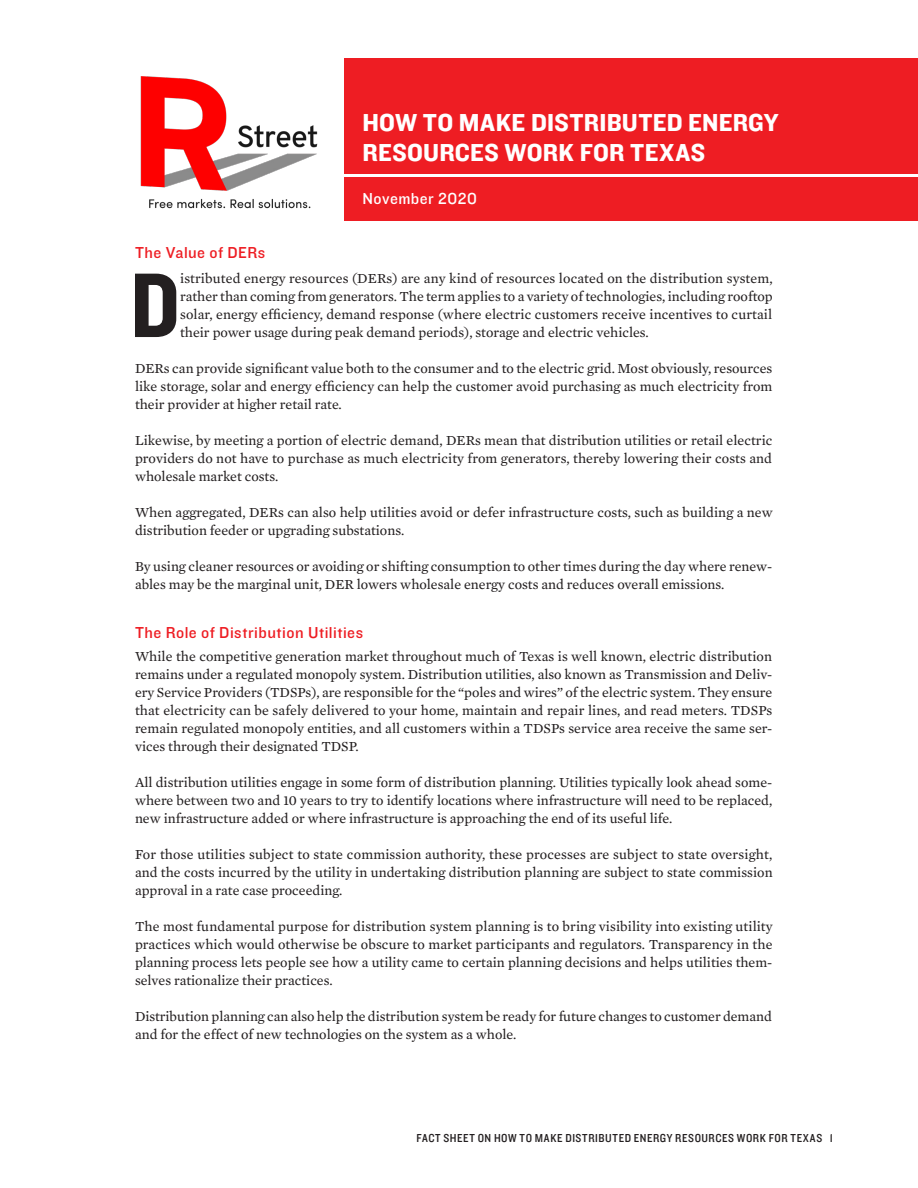
<style>
.page{position:relative;width:918px;height:1188px;background:#fff}
.page>*{position:absolute;margin:0;border:0;box-sizing:border-box;transform-origin:0 0}
.firstbody{font:95.25px "Knockout HTF50 Welterweight";color:#231f20}
.bröd{font:25.5px/30px "Knockout HTF51 Middleweight";letter-spacing:.01em;color:#fff}
.subheader{font:16.5px "Knockout HTF31 Junior Middlewt";letter-spacing:.03em;color:#ee1d23}
.bröd-2{font:16.5px "Knockout HTF31 Junior Middlewt";letter-spacing:.03em;color:#ee1d23}
.mellanrubrik{font:16.5px "Knockout HTF31 Junior Middlewt";letter-spacing:.03em;color:#fff}
.bröd-3{font:14.1px/18px "Mercury Text G2";color:#231f20;text-align:justify}
.firstbody-2{font:14.1px/18px "Mercury Text G2";color:#231f20;text-align:justify}
.t1{font:12px "Knockout HTF30 Junior Welterwt";letter-spacing:.05em;color:#231f20}
</style>
<div class="page">
<img style="left:140px;top:76px;width:178px;height:133px">
<div style="left:345px;top:58px;width:573px;height:116px;background:#ee1d23"></div>
<div style="left:345px;top:177px;width:573px;height:44px;background:#ee1d23"></div>
<p class="bröd" style="left:363px;top:108px;width:418px">HOW TO MAKE DISTRIBUTED ENERGY<br>RESOURCES WORK FOR TEXAS</p>
<p class="mellanrubrik" style="left:363px;top:190px;width:116px">November 2020</p>
<p class="bröd-2" style="left:135px;top:243px;width:132px">The Value of DERs</p>
<p class="firstbody" style="left:130px;top:256px;width:51px">D</p>
<p class="firstbody-2" style="left:180px;top:269px;width:594px">istributed energy resources (DERs) are any kind of resources located on the distribution system, rather than coming from generators. The term applies to a variety of technologies, including rooftop solar, energy efficiency, demand response (where electric customers receive incentives to curtail their power usage during peak demand periods), storage and electric vehicles.</p>
<p class="bröd-3" style="left:135px;top:359px;width:639px">DERs can provide significant value both to the consumer and to the electric grid. Most obviously, resources like storage, solar and energy efficiency can help the customer avoid purchasing as much electricity from their provider at higher retail rate.</p>
<p class="bröd-3" style="left:135px;top:431px;width:639px">Likewise, by meeting a portion of electric demand, DERs mean that distribution utilities or retail electric providers do not have to purchase as much electricity from generators, thereby lowering their costs and wholesale market costs.</p>
<p class="bröd-3" style="left:135px;top:503px;width:639px">When aggregated, DERs can also help utilities avoid or defer infrastructure costs, such as building a new distribution feeder or upgrading substations.</p>
<p class="bröd-3" style="left:135px;top:557px;width:639px">By using cleaner resources or avoiding or shifting consumption to other times during the day where renew&shy;ables may be the marginal unit, DER lowers wholesale energy costs and reduces overall emissions.</p>
<p class="subheader" style="left:135px;top:624px;width:230px">The Role of Distribution Utilities</p>
<p class="bröd-3" style="left:135px;top:647px;width:639px">While the competitive generation market throughout much of Texas is well known, electric distribution remains under a regulated monopoly system. Distribution utilities, also known as Transmission and Deliv&shy;ery Service Providers (TDSPs), are responsible for the “poles and wires” of the electric system. They ensure that electricity can be safely delivered to your home, maintain and repair lines, and read meters. TDSPs remain regulated monopoly entities, and all customers within a TDSPs service area receive the same ser&shy;vices through their designated TDSP.</p>
<p class="bröd-3" style="left:135px;top:773px;width:639px">All distribution utilities engage in some form of distribution planning. Utilities typically look ahead some&shy;where between two and 10 years to try to identify locations where infrastructure will need to be replaced, new infrastructure added or where infrastructure is approaching the end of its useful life.</p>
<p class="bröd-3" style="left:135px;top:845px;width:639px">For those utilities subject to state commission authority, these processes are subject to state oversight, and the costs incurred by the utility in undertaking distribution planning are subject to state commission approval in a rate case proceeding.</p>
<p class="bröd-3" style="left:135px;top:917px;width:639px">The most fundamental purpose for distribution system planning is to bring visibility into existing utility practices which would otherwise be obscure to market participants and regulators. Transparency in the planning process lets people see how a utility came to certain planning decisions and helps utilities them&shy;selves rationalize their practices.</p>
<p class="bröd-3" style="left:135px;top:1007px;width:638px">Distribution planning can also help the distribution system be ready for future changes to customer demand and for the effect of new technologies on the system as a whole.</p>
<p class="t1" style="left:417px;top:1132px;width:418px">FACT SHEET ON HOW TO MAKE DISTRIBUTED ENERGY RESOURCES WORK FOR TEXAS 1</p>
</div>
